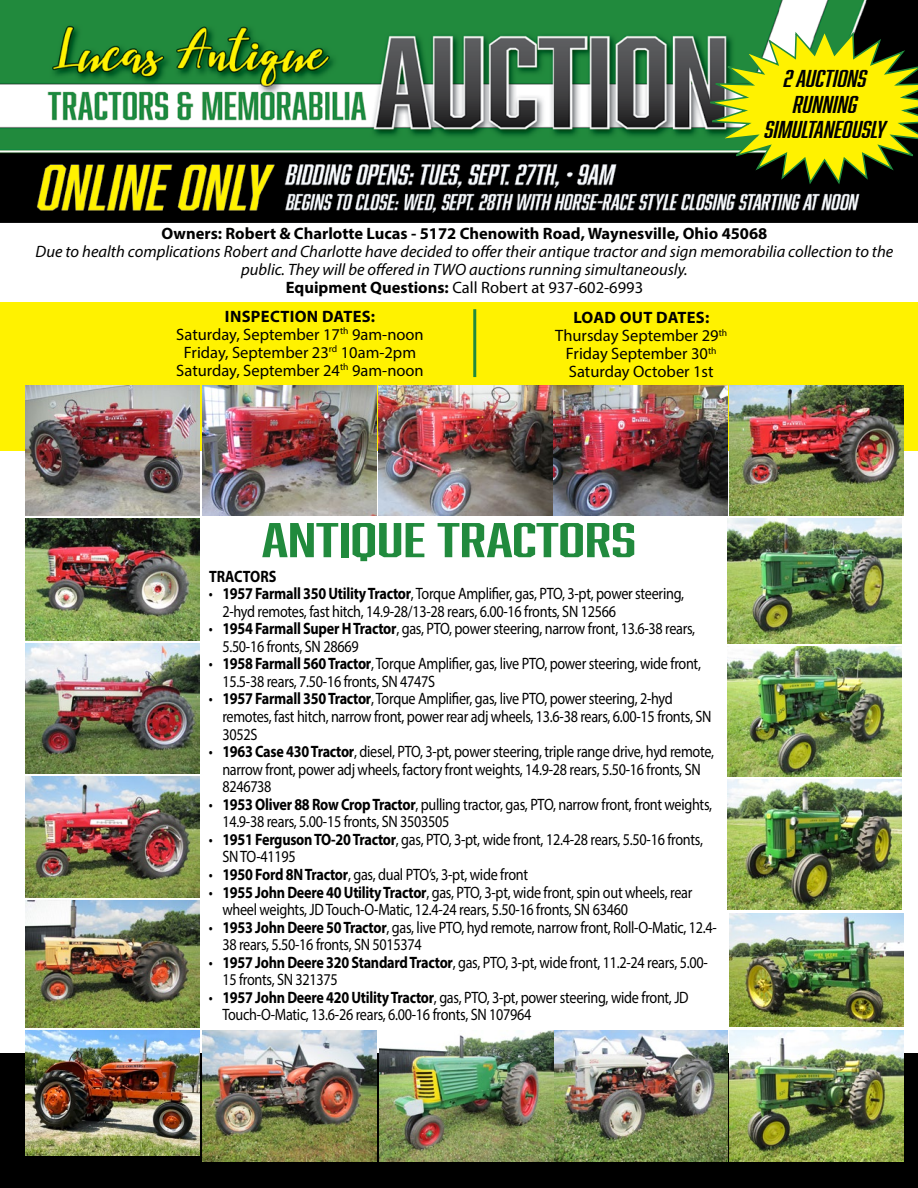
<style>
.page{position:relative;width:918px;height:1188px;background:#fff}
.page>*{position:absolute;margin:0;border:0;box-sizing:border-box;transform-origin:0 0}
.t1{font:45px "Abolition";letter-spacing:-.01em;color:#218a3d;scale:1.75 1}
.t2{font:italic 22.5px/25.5px "Abolition";color:#000;text-align:center;scale:1.25 1}
.t3{font:16.5px/17.5px "Myriad Pro";letter-spacing:-.02em;color:#000;scale:.86 1}
.t4{font:italic 16.5px/18px "Myriad Pro";color:#000;text-align:center}
.t5{font:16.5px/18px "Myriad Pro";color:#000;text-align:center}
.t6{font:700 16.5px "Myriad Pro";color:#000}
.t7{font:700 16.5px "Myriad Pro";color:#000;scale:.86 1}
.s1{font-weight:700;font-style:normal}
.s2{font-style:normal}
.s3{font-weight:700}
</style>
<div class="page">
<div style="left:0;top:302px;width:918px;height:149px;background:#fff200"></div>
<div style="left:0;top:1053px;width:918px;height:135px;background:#000"></div>
<hr style="left:917px;top:0;width:1px;height:135px;background:#000">
<img style="left:0;top:0;width:917px;height:222px">
<img style="left:26px;top:519px;width:173px;height:121px">
<img style="left:730px;top:385px;width:174px;height:131px">
<img style="left:26px;top:643px;width:173px;height:131px">
<img style="left:26px;top:776px;width:173px;height:122px">
<img style="left:26px;top:900px;width:173px;height:128px">
<img style="left:379px;top:1031px;width:174px;height:130px">
<img style="left:203px;top:1031px;width:174px;height:130px">
<img style="left:555px;top:1031px;width:173px;height:130px">
<img style="left:728px;top:519px;width:174px;height:124px">
<img style="left:728px;top:646px;width:174px;height:131px">
<img style="left:728px;top:779px;width:174px;height:131px">
<img style="left:730px;top:1031px;width:174px;height:130px">
<img style="left:730px;top:914px;width:173px;height:112px">
<img style="left:554px;top:385px;width:174px;height:131px">
<img style="left:378px;top:385px;width:174px;height:131px">
<img style="left:26px;top:1031px;width:173px;height:125px">
<img style="left:203px;top:385px;width:173px;height:131px">
<img style="left:26px;top:385px;width:173px;height:131px">
<hr style="left:473px;top:309px;width:3px;height:68px;background:#218a3d">
<svg style="left:702px;top:29px;width:216px;height:157px;background:#97a118"></svg>
<h2 class="t2" style="left:765px;top:66px;width:99px">2 AUCTIONS<br>RUNNING<br>SIMULTANEOUSLY</h2>
<p class="t6" style="left:162px;top:223px;width:607px">Owners: Robert &amp; Charlotte Lucas - 5172 Chenowith Road, Waynesville, Ohio 45068</p>
<p class="t4" style="left:36px;top:242px;width:859px">Due to health complications Robert and Charlotte have decided to offer their antique tractor and sign memorabilia collection to the public. They will be offered in TWO auctions running simultaneously.<br><span class="s1">Equipment Questions:</span> <span class="s2">Call Robert at 937-602-6993</span></p>
<p class="t5" style="left:176px;top:307px;width:249px"><span class="s3">INSPECTION DATES:<br></span>Saturday, September 17<sup>th</sup> 9am-noon<br>Friday, September 23<sup>rd</sup> 10am-2pm<br>Saturday, September 24<sup>th</sup> 9am-noon</p>
<p class="t5" style="left:555px;top:308px;width:173px"><span class="s3">LOAD OUT DATES:<br></span>Thursday September 29<sup>th<br></sup>Friday September 30<sup>th<br></sup>Saturday October 1st</p>
<h1 class="t1" style="left:262px;top:514px;width:216px">ANTIQUE TRACTORS</h1>
<p class="t7" style="left:209px;top:565px;width:80px">TRACTORS</p>
<p class="t3" style="left:222px;top:585px;width:538px;text-indent:-13px">• <span class="s3">1957 Farmall 350 Utility Tractor</span>, Torque Amplifier, gas, PTO, 3-pt, power steering,<br>2-hyd remotes, fast hitch, 14.9-28/13-28 rears, 6.00-16 fronts, SN 12566</p>
<p class="t3" style="left:222px;top:620px;width:551px;text-indent:-13px">• <span class="s3">1954 Farmall Super H Tractor</span>, gas, PTO, power steering, narrow front, 13.6-38 rears,<br>5.50-16 fronts, SN 28669</p>
<p class="t3" style="left:222px;top:655px;width:558px;text-indent:-13px">• <span class="s3">1958 Farmall 560 Tractor</span>, Torque Amplifier, gas, live PTO, power steering, wide front,<br>15.5-38 rears, 7.50-16 fronts, SN 4747S</p>
<p class="t3" style="left:222px;top:690px;width:570px;text-indent:-13px">• <span class="s3">1957 Farmall 350 Tractor</span>, Torque Amplifier, gas, live PTO, power steering, 2-hyd remotes, fast hitch, narrow front, power rear adj wheels, 13.6-38 rears, 6.00-15 fronts, SN<br>3052S</p>
<p class="t3" style="left:222px;top:743px;width:573px;text-indent:-13px">• <span class="s3">1963 Case 430 Tractor</span>, diesel, PTO, 3-pt, power steering, triple range drive, hyd remote, narrow front, power adj wheels, factory front weights, 14.9-28 rears, 5.50-16 fronts, SN<br>8246738</p>
<p class="t3" style="left:222px;top:795px;width:571px;text-indent:-13px">• <span class="s3">1953 Oliver 88 Row Crop Tractor</span>, pulling tractor, gas, PTO, narrow front, front weights,<br>14.9-38 rears, 5.00-15 fronts, SN 3503505</p>
<p class="t3" style="left:222px;top:830px;width:560px;text-indent:-13px">• <span class="s3">1951 Ferguson TO-20 Tractor</span>, gas, PTO, 3-pt, wide front, 12.4-28 rears, 5.50-16 fronts,<br>SN TO-41195</p>
<p class="t3" style="left:209px;top:865px;width:373px">• <span class="s3">1950 Ford 8N Tractor</span>, gas, dual PTO’s, 3-pt, wide front</p>
<p class="t3" style="left:222px;top:883px;width:548px;text-indent:-13px">• <span class="s3">1955 John Deere 40 Utility Tractor</span>, gas, PTO, 3-pt, wide front, spin out wheels, rear wheel weights, JD Touch-O-Matic, 12.4-24 rears, 5.50-16 fronts, SN 63460</p>
<p class="t3" style="left:222px;top:918px;width:576px;text-indent:-13px">• <span class="s3">1953 John Deere 50 Tractor</span>, gas, live PTO, hyd remote, narrow front, Roll-O-Matic, 12.4-<br>38 rears, 5.50-16 fronts, SN 5015374</p>
<p class="t3" style="left:222px;top:953px;width:566px;text-indent:-13px">• <span class="s3">1957 John Deere 320 Standard Tractor</span>, gas, PTO, 3-pt, wide front, 11.2-24 rears, 5.00-<br>15 fronts, SN 321375</p>
<p class="t3" style="left:222px;top:988px;width:544px;text-indent:-13px">• <span class="s3">1957 John Deere 420 Utility Tractor</span>, gas, PTO, 3-pt, power steering, wide front, JD<br>Touch-O-Matic, 13.6-26 rears, 6.00-16 fronts, SN 107964</p>
</div>
